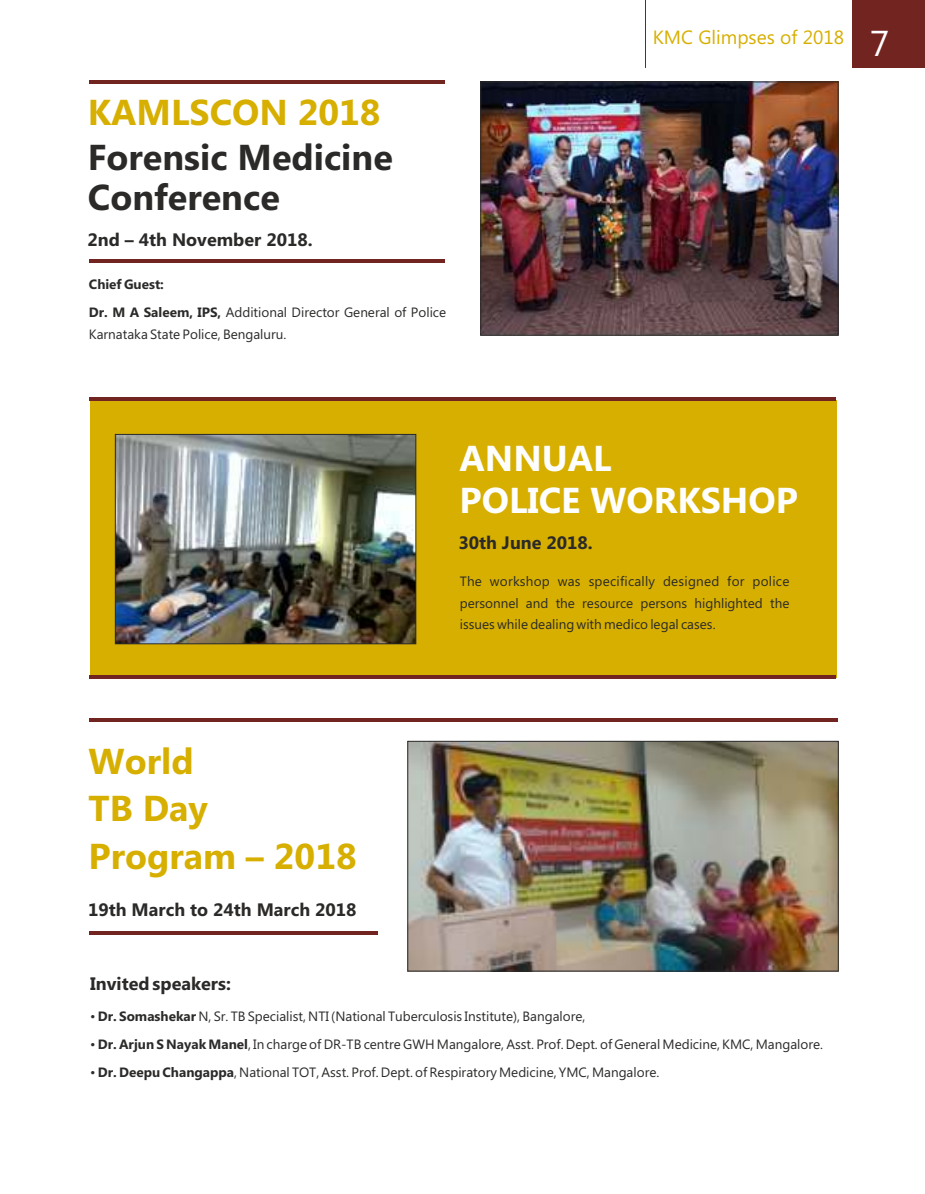
<style>
.page{position:relative;width:925px;height:1194px;background:#fff}
.page>*{position:absolute;margin:0;border:0;box-sizing:border-box;transform-origin:0 0}
.t1{font:700 36px/47.1px "Microsoft New Tai Lue";color:#d7af00}
.t2{font:700 36px/40px "Microsoft New Tai Lue";color:#2b2a29}
.t3{font:700 36px/41.4px "Microsoft New Tai Lue";color:#fefefe}
.t4{font:19.2px "Microsoft New Tai Lue";color:#d7af00}
.t5{font:700 18px "Microsoft New Tai Lue";color:#2b2a29}
.t6{font:13.5px/21.1px "Microsoft New Tai Lue";color:#2b2a29}
.s1{font-weight:700}
.s2{font-size:36px;color:#fefefe}
</style>
<div class="page">
<div style="left:90px;top:400px;width:746px;height:278px;background:#d7af00"></div>
<hr style="left:89px;top:81px;width:355px;height:3px;background:#722520">
<hr style="left:89px;top:259px;width:355px;height:3px;background:#722520">
<img style="left:482px;top:84px;width:354px;height:249px">
<div style="left:480px;top:82px;width:358px;height:253px;border:1px solid #2b2a29"></div>
<img style="left:117px;top:436px;width:297px;height:206px">
<div style="left:115px;top:434px;width:301px;height:210px;border:1px solid #2b2a29"></div>
<hr style="left:89px;top:397px;width:746px;height:3px;background:#722520">
<hr style="left:89px;top:675px;width:746px;height:3px;background:#722520">
<hr style="left:89px;top:718px;width:748px;height:3px;background:#722520">
<hr style="left:89px;top:931px;width:289px;height:3px;background:#722520">
<img style="left:409px;top:743px;width:427px;height:226px">
<div style="left:407px;top:741px;width:431px;height:230px;border:1px solid #2b2a29"></div>
<div style="left:852px;top:0;width:73px;height:67px;background:#722520"></div>
<hr style="left:645px;top:0;width:1px;height:67px;background:#722520">
<h1 class="t1" style="left:88px;top:93px;width:294px">KAMLSCON 2018</h1>
<h1 class="t2" style="left:88px;top:140px;width:306px">Forensic Medicine<br>Conference</h1>
<h3 class="t5" style="left:88px;top:233px;width:226px">2nd – 4th November 2018.</h3>
<p class="t6" style="left:89px;top:272px;width:359px;line-height:28.2px"><span class="s1">Chief Guest:<br>Dr. M A Saleem, IPS,</span> Additional Director General of Police</p>
<p class="t6" style="left:89px;top:324px;width:199px">Karnataka State Police, Bengaluru.</p>
<h2 class="t4" style="left:653px;top:30px;width:238px">KMC Glimpses of 2018 <span class="s2">7</span></h2>
<h1 class="t3" style="left:459px;top:441px;width:340px">ANNUAL<br>POLICE WORKSHOP</h1>
<h3 class="t5" style="left:458px;top:535px;width:136px">30th June 2018.</h3>
<p class="t6" style="left:460px;top:572px;width:331px;text-align:justify">The workshop was specifically designed for police personnel and the resource persons highlighted the issues while dealing with medico legal cases.</p>
<h1 class="t1" style="left:89px;top:741px;width:270px">World<br>TB Day<br>Program – 2018</h1>
<h3 class="t5" style="left:88px;top:902px;width:270px">19th March to 24th March 2018</h3>
<h3 class="t5" style="left:90px;top:976px;width:142px">Invited speakers:</h3>
<p class="t6" style="left:90px;top:1006px;width:496px">• <span class="s1">Dr. Somashekar</span> N, Sr. TB Specialist, NTI (National Tuberculosis Institute), Bangalore,</p>
<p class="t6" style="left:90px;top:1035px;width:734px">• <span class="s1">Dr. Arjun S Nayak Manel</span>, In charge of DR-TB centre GWH Mangalore, Asst. Prof. Dept. of General Medicine, KMC, Mangalore.</p>
<p class="t6" style="left:90px;top:1063px;width:570px">• <span class="s1">Dr. Deepu Changappa</span>, National TOT, Asst. Prof. Dept. of Respiratory Medicine, YMC, Mangalore.</p>
</div>
